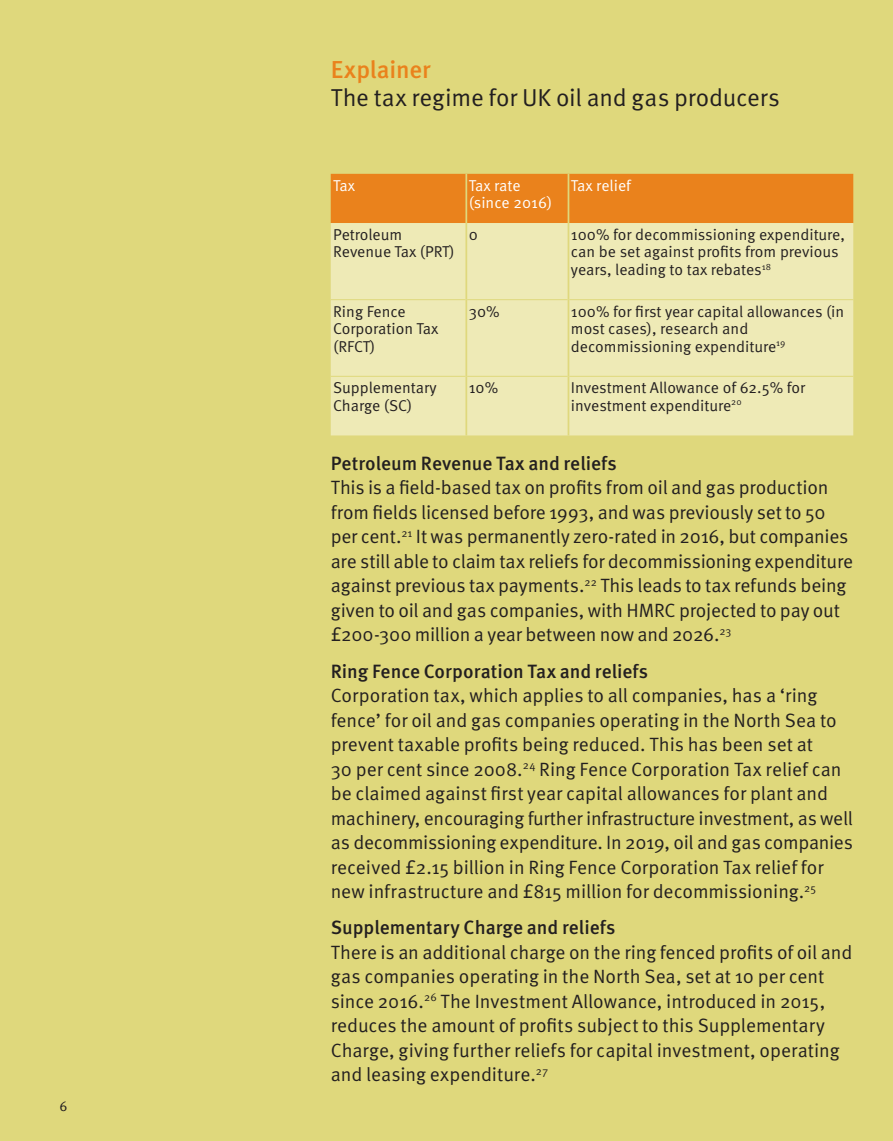
<style>
.page{position:relative;width:893px;height:1141px;background:#dfd87c}
.page>*{position:absolute;margin:0;border:0;box-sizing:border-box;transform-origin:0 0}
.Table_explainer_sub{font:24.5px "Meta Pro Norm";letter-spacing:-.005em;color:#231f20}
.Table_explainer_sub-2{font:500 24.5px "Meta Pro";letter-spacing:-.005em;color:#ea821c}
.Table_explainer_text{font:19.25px/24.5px "Meta Pro Norm";letter-spacing:-.005em;color:#231f20}
.Table_explainer_sub-3{font:500 19.25px "Meta Pro";color:#231f20}
.t1{font:15.75px/17.5px "Meta Pro Norm";color:#231f20}
.t2{font:15.75px/17.5px "Meta Pro Norm";color:#fff}
.t3{font:14px "Meta Pro Norm";color:#231f20}
</style>
<div class="page">
<div style="left:331px;top:174px;width:522px;height:49px;background:#ea821c"></div>
<div style="left:331px;top:223px;width:522px;height:212px;background:#eeeab6"></div>
<hr style="left:331px;top:299px;width:134px;height:1px;background:#dfd87c">
<hr style="left:467px;top:299px;width:101px;height:1px;background:#dfd87c">
<hr style="left:569px;top:299px;width:284px;height:1px;background:#dfd87c">
<hr style="left:331px;top:376px;width:134px;height:1px;background:#dfd87c">
<hr style="left:467px;top:376px;width:101px;height:1px;background:#dfd87c">
<hr style="left:569px;top:376px;width:284px;height:1px;background:#dfd87c">
<hr style="left:465px;top:174px;width:2px;height:49px;background:#dfd87c">
<hr style="left:568px;top:174px;width:1px;height:49px;background:#dfd87c">
<hr style="left:465px;top:223px;width:2px;height:77px;background:#dfd87c">
<hr style="left:568px;top:223px;width:1px;height:77px;background:#dfd87c">
<hr style="left:465px;top:300px;width:2px;height:76px;background:#dfd87c">
<hr style="left:568px;top:300px;width:1px;height:76px;background:#dfd87c">
<hr style="left:465px;top:376px;width:2px;height:59px;background:#dfd87c">
<hr style="left:568px;top:376px;width:1px;height:59px;background:#dfd87c">
<p class="t3" style="left:60px;top:1096px;width:10px">6</p>
<p class="Table_explainer_sub-2" style="left:331px;top:51px;width:102px">Explainer</p>
<p class="Table_explainer_sub" style="left:331px;top:79px;width:451px">The tax regime for UK oil and gas producers</p>
<p class="t2" style="left:333px;top:175px;width:24px">Tax</p>
<p class="t2" style="left:469px;top:175px;width:85px">Tax rate (since 2016)</p>
<p class="t2" style="left:571px;top:175px;width:62px">Tax relief</p>
<p class="t1" style="left:333px;top:225px;width:123px">Petroleum<br>Revenue Tax (PRT)</p>
<p class="t1" style="left:469px;top:225px;width:11px">0</p>
<p class="t1" style="left:571px;top:225px;width:276px">100% for decommissioning expenditure, can be set against profits from previous years, leading to tax rebates<sup>18</sup></p>
<p class="t1" style="left:333px;top:301px;width:107px">Ring Fence<br>Corporation Tax (RFCT)</p>
<p class="t1" style="left:469px;top:301px;width:32px">30%</p>
<p class="t1" style="left:571px;top:301px;width:275px">100% for first year capital allowances (in most cases), research and decommissioning expenditure<sup>19</sup></p>
<p class="t1" style="left:333px;top:378px;width:105px">Supplementary<br>Charge (SC)</p>
<p class="t1" style="left:469px;top:378px;width:31px">10%</p>
<p class="t1" style="left:571px;top:378px;width:236px">Investment Allowance of 62.5% for investment expenditure<sup>20</sup></p>
<p class="Table_explainer_sub-3" style="left:331px;top:448px;width:288px">Petroleum Revenue Tax and reliefs</p>
<p class="Table_explainer_text" style="left:331px;top:474px;width:524px">This is a field-based tax on profits from oil and gas production from fields licensed before 1993, and was previously set to 50 per cent.<sup>21</sup> It was permanently zero-rated in 2016, but companies are still able to claim tax reliefs for decommissioning expenditure against previous tax payments.<sup>22</sup> This leads to tax refunds being given to oil and gas companies, with HMRC projected to pay out £200-300 million a year between now and 2026.<sup>23</sup></p>
<p class="Table_explainer_sub-3" style="left:331px;top:656px;width:319px">Ring Fence Corporation Tax and reliefs</p>
<p class="Table_explainer_text" style="left:331px;top:682px;width:524px">Corporation tax, which applies to all companies, has a ‘ring fence’ for oil and gas companies operating in the North Sea to prevent taxable profits being reduced. This has been set at<br>30 per cent since 2008.<sup>24</sup> Ring Fence Corporation Tax relief can be claimed against first year capital allowances for plant and machinery, encouraging further infrastructure investment, as well as decommissioning expenditure. In 2019, oil and gas companies received £2.15 billion in Ring Fence Corporation Tax relief for new infrastructure and £815 million for decommissioning.<sup>25</sup></p>
<p class="Table_explainer_sub-3" style="left:331px;top:913px;width:286px">Supplementary Charge and reliefs</p>
<p class="Table_explainer_text" style="left:331px;top:939px;width:523px">There is an additional charge on the ring fenced profits of oil and gas companies operating in the North Sea, set at 10 per cent since 2016.<sup>26</sup> The Investment Allowance, introduced in 2015, reduces the amount of profits subject to this Supplementary Charge, giving further reliefs for capital investment, operating and leasing expenditure.<sup>27</sup></p>
</div>
